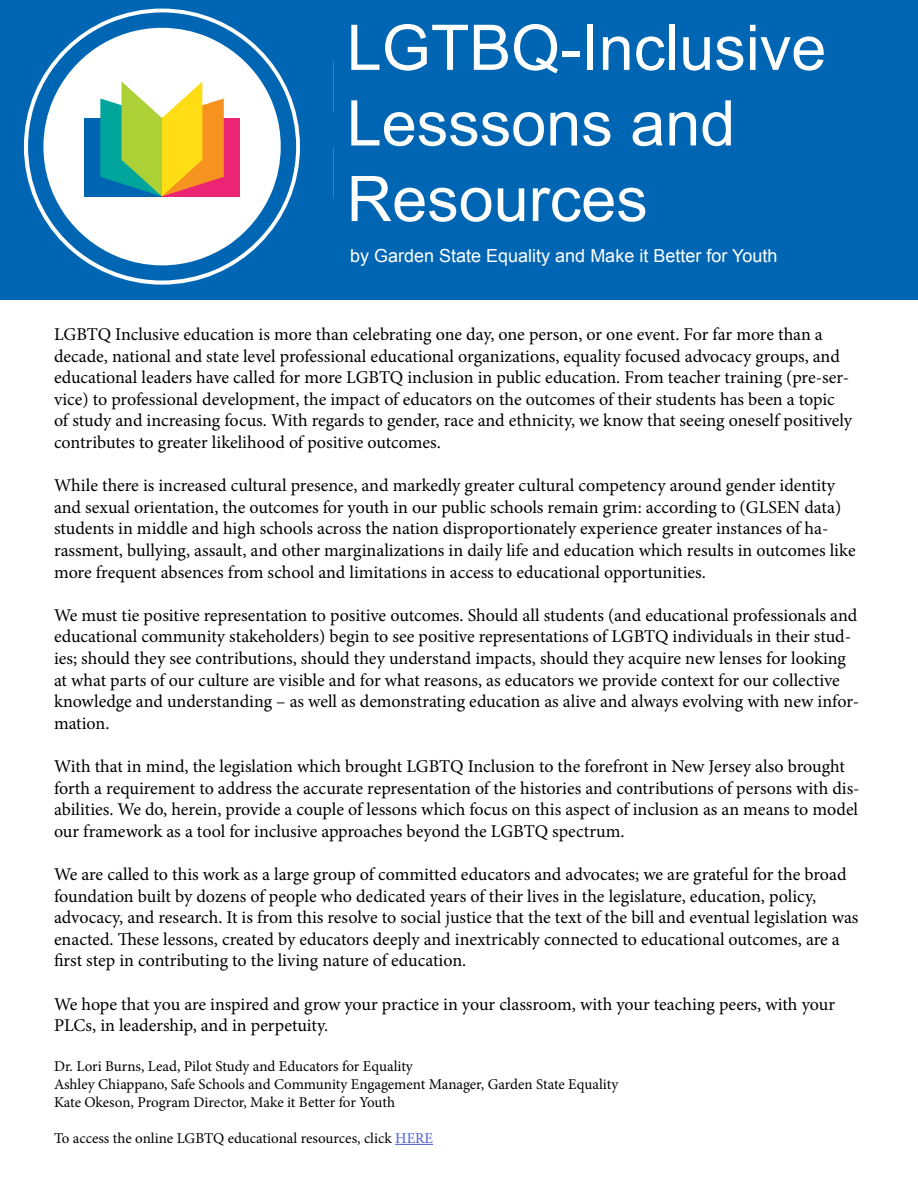
<style>
.page{position:relative;width:918px;height:1188px;background:#fff}
.page>*{position:absolute;margin:0;border:0;box-sizing:border-box;transform-origin:0 0}
.t1{font:63px/75.6px "Arial";color:#fff}
.t2{font:18px/21.6px "Minion Pro";letter-spacing:-.005em;color:#000}
.t3{font:18px "Arial";color:#fff}
.t4{font:15px "Minion Pro";letter-spacing:-.005em;color:#000}
.s1{color:#4f5cd6}
</style>
<div class="page">
<div style="left:0;top:0;width:918px;height:300px;background:#0066b3"></div>
<svg style="left:28px;top:12px;width:268px;height:269px"></svg>
<hr style="left:395px;top:1144px;width:38px;height:1px;background:#4f5cd6">
<p class="t1" style="left:347px;top:11px;width:481px">LGTBQ-Inclusive<br>Lesssons and<br>Resources</p>
<p class="t3" style="left:350px;top:244px;width:429px">by Garden State Equality and Make it Better for Youth</p>
<p class="t2" style="left:54px;top:324px;width:800px">LGBTQ Inclusive education is more than celebrating one day, one person, or one event. For far more than a decade, national and state level professional educational organizations, equality focused advocacy groups, and educational leaders have called for more LGBTQ inclusion in public education. From teacher training (pre-ser&shy;vice) to professional development, the impact of educators on the outcomes of their students has been a topic of study and increasing focus. With regards to gender, race and ethnicity, we know that seeing oneself positively contributes to greater likelihood of positive outcomes.</p>
<p class="t2" style="left:54px;top:475px;width:803px">While there is increased cultural presence, and markedly greater cultural competency around gender identity and sexual orientation, the outcomes for youth in our public schools remain grim: according to (GLSEN data) students in middle and high schools across the nation disproportionately experience greater instances of ha&shy;rassment, bullying, assault, and other marginalizations in daily life and education which results in outcomes like more frequent absences from school and limitations in access to educational opportunities.</p>
<p class="t2" style="left:54px;top:604px;width:807px">We must tie positive representation to positive outcomes. Should all students (and educational professionals and educational community stakeholders) begin to see positive representations of LGBTQ individuals in their stud&shy;ies; should they see contributions, should they understand impacts, should they acquire new lenses for looking at what parts of our culture are visible and for what reasons, as educators we provide context for our collective knowledge and understanding – as well as demonstrating education as alive and always evolving with new infor&shy;mation.</p>
<p class="t2" style="left:54px;top:756px;width:807px">With that in mind, the legislation which brought LGBTQ Inclusion to the forefront in New Jersey also brought forth a requirement to address the accurate representation of the histories and contributions of persons with dis&shy;abilities. We do, herein, provide a couple of lessons which focus on this aspect of inclusion as an means to model our framework as a tool for inclusive approaches beyond the LGBTQ spectrum.</p>
<p class="t2" style="left:54px;top:864px;width:806px">We are called to this work as a large group of committed educators and advocates; we are grateful for the broad foundation built by dozens of people who dedicated years of their lives in the legislature, education, policy, advocacy, and research. It is from this resolve to social justice that the text of the bill and eventual legislation was enacted. These lessons, created by educators deeply and inextricably connected to educational outcomes, are a first step in contributing to the living nature of education.</p>
<p class="t2" style="left:54px;top:993px;width:783px">We hope that you are inspired and grow your practice in your classroom, with your teaching peers, with your<br>PLCs, in leadership, and in perpetuity.</p>
<p class="t4" style="left:54px;top:1056px;width:360px">Dr. Lori Burns, Lead, Pilot Study and Educators for Equality</p>
<p class="t4" style="left:54px;top:1074px;width:566px">Ashley Chiappano, Safe Schools and Community Engagement Manager, Garden State Equality</p>
<p class="t4" style="left:54px;top:1092px;width:343px">Kate Okeson, Program Director, Make it Better for Youth</p>
<p class="t4" style="left:54px;top:1128px;width:381px">To access the online LGBTQ educational resources, click <span class="s1">HERE</span></p>
</div>
